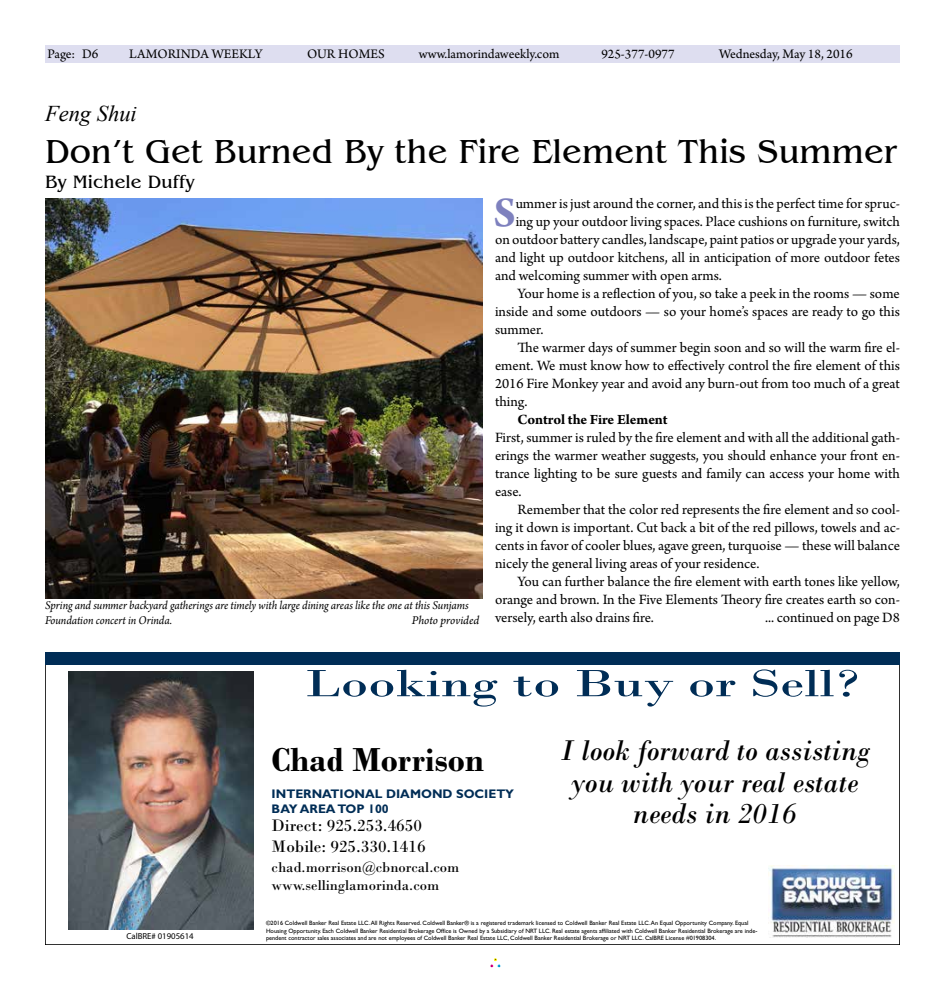
<style>
.page{position:relative;width:945px;height:990px;background:#fff}
.page>*{position:absolute;margin:0;border:0;box-sizing:border-box;transform-origin:0 0}
.t1{font:700 44.62px "Arno Pro";color:#7e81be}
.t2{font:40px "Bodoni";color:#002d56;scale:1.4 1}
.t3{font:35px "Benguiat";color:#000}
.t4{font:700 35px "Bodoni";color:#000}
.t5{font:italic 30px/31.2px "Bodoni";color:#000;text-align:center}
.t6{font:italic 22.5px "Times New Roman";color:#000}
.t7{font:18.75px "Benguiat";color:#000}
.t8{font:17.5px/21px "Bodoni";color:#000}
.t9{font:15px/18px "Arno Pro";color:#000;text-align:justify}
.t10{font:15px/18px "Bodoni";color:#000}
.t11{font:700 15px "Arno Pro";letter-spacing:-.005em;color:#000}
.t12{font:13.75px "Arno Pro";color:#000}
.t13{font:italic 12.5px/15px "Arno Pro";letter-spacing:-.005em;color:#000;scale:.95 1}
.t14{font:700 12.5px/15px "Gill Sans";color:#002d56}
.t15{font:italic 12.5px "Arno Pro";letter-spacing:-.005em;color:#000}
.t16{font:8.75px "Myriad Pro";color:#000}
.t17{font:6.25px/7.5px "Gill Sans";color:#000}
</style>
<div class="page">
<div style="left:490px;top:958px;width:11px;height:10px;border:1px solid #fff"></div>
<div style="left:45px;top:45px;width:855px;height:17px;background:#dedef0"></div>
<div style="left:45px;top:653px;width:855px;height:12px;background:#002d56"></div>
<img style="left:68px;top:671px;width:185px;height:258px">
<img style="left:769px;top:866px;width:125px;height:72px">
<img style="left:45px;top:198px;width:437px;height:400px">
<p class="t12" style="left:48px;top:46px;width:52px">Page: D6</p>
<p class="t12" style="left:129px;top:46px;width:135px">LAMORINDA WEEKLY</p>
<p class="t12" style="left:307px;top:46px;width:79px">OUR HOMES</p>
<p class="t12" style="left:419px;top:46px;width:142px">www.lamorindaweekly.com</p>
<p class="t12" style="left:601px;top:46px;width:75px">925-377-0977</p>
<p class="t12" style="left:719px;top:46px;width:135px">Wednesday, May 18, 2016</p>
<h3 class="t6" style="left:45px;top:98px;width:93px">Feng Shui</h3>
<h3 class="t3" style="left:45px;top:134px;width:854px">Don’t Get Burned By the Fire Element This Summer</h3>
<p class="t7" style="left:45px;top:172px;width:151px">By Michele Duffy</p>
<h1 class="t1" style="left:493px;top:187px;width:24px">S</h1>
<p class="t9" style="left:516px;top:195px;width:386px">ummer is just around the corner, and this is the perfect time for spruc-</p>
<p class="t9" style="left:516px;top:213px;width:386px">ing up your outdoor living spaces. Place cushions on furniture, switch</p>
<p class="t9" style="left:495px;top:231px;width:406px">on outdoor battery candles, landscape, paint patios or upgrade your yards,</p>
<p class="t9" style="left:495px;top:249px;width:406px">and light up outdoor kitchens, all in anticipation of more outdoor fetes</p>
<p class="t9" style="left:495px;top:267px;width:228px">and welcoming summer with open arms.</p>
<p class="t9" style="left:518px;top:285px;width:384px">Your home is a reflection of you, so take a peek in the rooms — some</p>
<p class="t9" style="left:495px;top:303px;width:406px">inside and some outdoors — so your home’s spaces are ready to go this</p>
<p class="t9" style="left:495px;top:321px;width:50px">summer.</p>
<p class="t9" style="left:518px;top:339px;width:384px">The warmer days of summer begin soon and so will the warm fire el-</p>
<p class="t9" style="left:495px;top:357px;width:407px">ement. We must know how to effectively control the fire element of this</p>
<p class="t9" style="left:495px;top:375px;width:406px">2016 Fire Monkey year and avoid any burn-out from too much of a great</p>
<p class="t9" style="left:495px;top:393px;width:34px">thing.</p>
<p class="t11" style="left:518px;top:411px;width:152px">Control the Fire Element</p>
<p class="t9" style="left:495px;top:429px;width:407px">First, summer is ruled by the fire element and with all the additional gath&shy;erings the warmer weather suggests, you should enhance your front en&shy;trance lighting to be sure guests and family can access your home with ease.</p>
<p class="t9" style="left:495px;top:501px;width:407px;text-indent:22px">Remember that the color red represents the fire element and so cool&shy;ing it down is important. Cut back a bit of the red pillows, towels and ac&shy;cents in favor of cooler blues, agave green, turquoise — these will balance nicely the general living areas of your residence.</p>
<p class="t9" style="left:495px;top:573px;width:407px;text-indent:22px">You can further balance the fire element with earth tones like yellow, orange and brown. In the Five Elements Theory fire creates earth so con&shy;versely, earth also drains fire.</p>
<p class="t13" style="left:45px;top:598px;width:448px">Spring and summer backyard gatherings are timely with large dining areas like the one at this Sunjams<br>Foundation concert in Orinda.</p>
<p class="t9" style="left:765px;top:609px;width:136px">... continued on page D8</p>
<p class="t15" style="left:412px;top:613px;width:69px">Photo provided</p>
<h2 class="t2" style="left:305px;top:660px;width:398px">Looking to Buy or Sell?</h2>
<p class="t16" style="left:127px;top:931px;width:69px">CalBRE# 01905614</p>
<h3 class="t4" style="left:272px;top:739px;width:214px">Chad Morrison</h3>
<p class="t14" style="left:272px;top:787px;width:244px">INTERNATIONAL DIAMOND SOCIETY<br>BAY AREA TOP 100</p>
<p class="t8" style="left:272px;top:815px;width:156px">Direct: 925.253.4650<br>Mobile: 925.330.1416</p>
<p class="t10" style="left:272px;top:858px;width:189px">chad.morrison@cbnorcal.com www.sellinglamorinda.com</p>
<h3 class="t5" style="left:560px;top:735px;width:312px">I look forward to assisting you with your real estate needs in 2016</h3>
<p class="t17" style="left:266px;top:919px;width:493px">©2016 Coldwell Banker Real Estate LLC. All Rights Reserved. Coldwell Banker® is a registered trademark licensed to Coldwell Banker Real Estate LLC. An Equal Opportunity Company. Equal<br>Housing Opportunity. Each Coldwell Banker Residential Brokerage Office is Owned by a Subsidiary of NRT LLC. Real estate agents affiliated with Coldwell Banker Residential Brokerage are inde&shy;pendent contractor sales associates and are not employees of Coldwell Banker Real Estate LLC, Coldwell Banker Residential Brokerage or NRT LLC. CalBRE License #01908304.</p>
</div>
